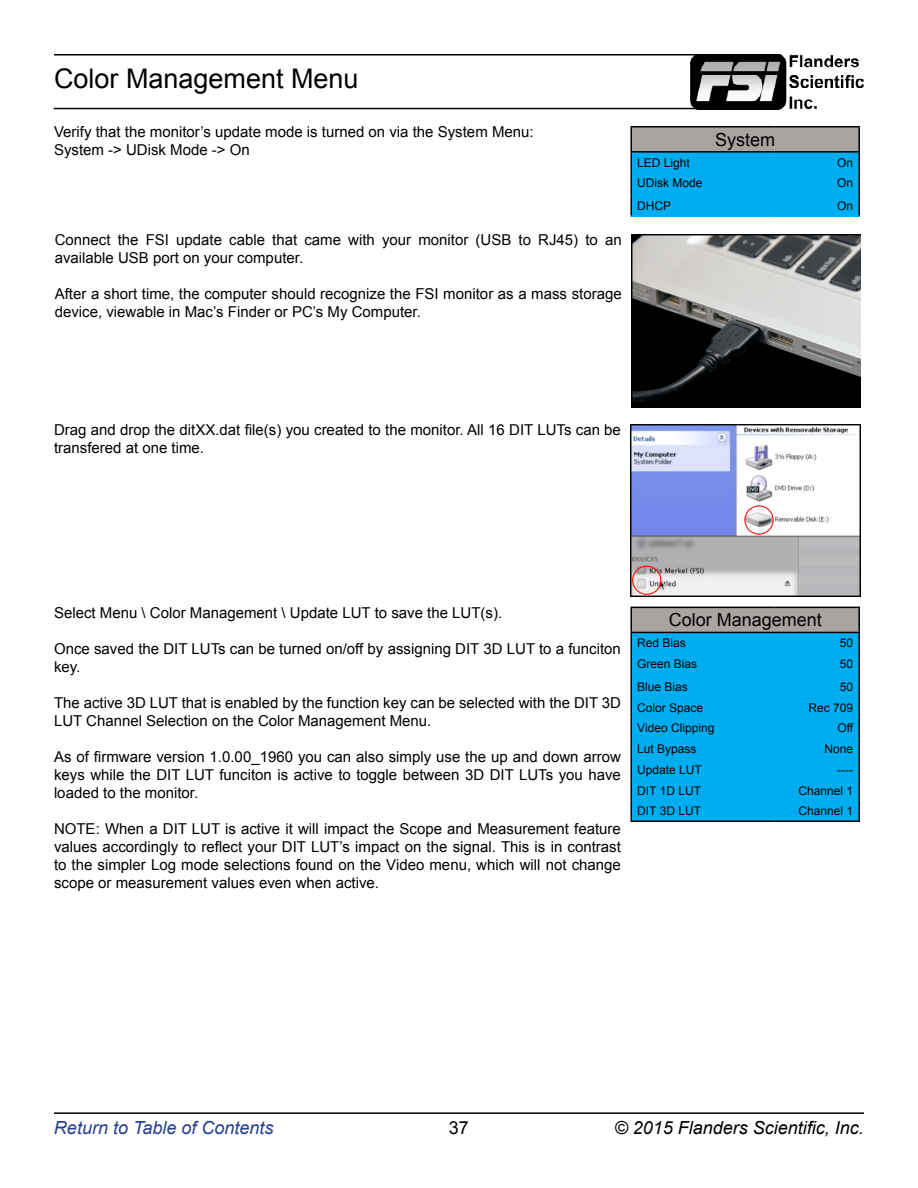
<style>
.page{position:relative;width:918px;height:1188px;background:#fff}
.page>*{position:absolute;margin:0;border:0;box-sizing:border-box;transform-origin:0 0}
.t1{font:27px "Arial";color:#000}
.t2{font:italic 18px "Arial";color:#000}
.t3{font:italic 18px "Arial";color:#25408f}
.t4{font:18px "Arial";color:#000}
.t5{font:15px/18px "Arial";color:#000}
.t6{font:12px "Arial";color:#000}
</style>
<div class="page">
<img style="left:690px;top:54px;width:174px;height:55px">
<hr style="left:54px;top:54px;width:723px;height:2px;background:#000">
<hr style="left:54px;top:108px;width:648px;height:1px;background:#000">
<hr style="left:54px;top:1112px;width:810px;height:2px;background:#000">
<img style="left:632px;top:235px;width:229px;height:172px">
<img style="left:630px;top:424px;width:231px;height:173px">
<div style="left:631px;top:607px;width:228px;height:25px;background:#a9a3a1"></div>
<hr style="left:630px;top:801px;width:2px;height:20px;background:#000">
<hr style="left:858px;top:801px;width:2px;height:20px;background:#000">
<hr style="left:630px;top:821px;width:144px;height:1px;background:#000">
<hr style="left:774px;top:821px;width:86px;height:1px;background:#000">
<hr style="left:630px;top:607px;width:144px;height:1px;background:#000">
<hr style="left:630px;top:608px;width:2px;height:24px;background:#000">
<hr style="left:774px;top:607px;width:86px;height:1px;background:#000">
<hr style="left:858px;top:608px;width:2px;height:24px;background:#000">
<div style="left:631px;top:633px;width:228px;height:188px;background:#00aeef"></div>
<hr style="left:630px;top:633px;width:2px;height:20px;background:#000">
<hr style="left:630px;top:653px;width:2px;height:23px;background:#000">
<hr style="left:630px;top:676px;width:2px;height:21px;background:#000">
<hr style="left:630px;top:697px;width:2px;height:21px;background:#000">
<hr style="left:630px;top:718px;width:2px;height:20px;background:#000">
<hr style="left:630px;top:738px;width:2px;height:21px;background:#000">
<hr style="left:630px;top:759px;width:2px;height:21px;background:#000">
<hr style="left:630px;top:780px;width:2px;height:21px;background:#000">
<hr style="left:858px;top:633px;width:2px;height:20px;background:#000">
<hr style="left:858px;top:653px;width:2px;height:23px;background:#000">
<hr style="left:858px;top:676px;width:2px;height:21px;background:#000">
<hr style="left:858px;top:697px;width:2px;height:21px;background:#000">
<hr style="left:858px;top:718px;width:2px;height:20px;background:#000">
<hr style="left:858px;top:738px;width:2px;height:21px;background:#000">
<hr style="left:858px;top:759px;width:2px;height:21px;background:#000">
<hr style="left:858px;top:780px;width:2px;height:21px;background:#000">
<hr style="left:630px;top:632px;width:144px;height:1px;background:#000">
<hr style="left:774px;top:632px;width:86px;height:1px;background:#000">
<div style="left:631px;top:127px;width:228px;height:25px;background:#a9a3a1"></div>
<hr style="left:630px;top:126px;width:144px;height:2px;background:#000">
<hr style="left:630px;top:128px;width:2px;height:23px;background:#000">
<hr style="left:774px;top:126px;width:86px;height:2px;background:#000">
<hr style="left:858px;top:128px;width:2px;height:23px;background:#000">
<hr style="left:630px;top:215px;width:144px;height:2px;background:#00aeef">
<hr style="left:774px;top:215px;width:86px;height:2px;background:#00aeef">
<div style="left:630px;top:153px;width:230px;height:63px;background:#00aeef"></div>
<hr style="left:630px;top:151px;width:144px;height:2px;background:#000">
<hr style="left:774px;top:151px;width:86px;height:2px;background:#000">
<h1 class="t1" style="left:54px;top:61px;width:306px">Color Management Menu</h1>
<p class="t5" style="left:54px;top:123px;width:481px">Verify that the monitor’s update mode is turned on via the System Menu:<br>System -&gt; UDisk Mode -&gt; On</p>
<p class="t5" style="left:55px;top:231px;width:568px">Connect the FSI update cable that came with your monitor (USB to RJ45) to an available USB port on your computer.</p>
<p class="t5" style="left:55px;top:285px;width:568px">After a short time, the computer should recognize the FSI monitor as a mass storage device, viewable in Mac’s Finder or PC’s My Computer.</p>
<p class="t4" style="left:715px;top:128px;width:62px">System</p>
<p class="t6" style="left:637px;top:155px;width:54px">LED Light</p>
<p class="t6" style="left:837px;top:155px;width:18px">On</p>
<p class="t6" style="left:637px;top:175px;width:67px">UDisk Mode</p>
<p class="t6" style="left:837px;top:175px;width:18px">On</p>
<p class="t6" style="left:637px;top:198px;width:35px">DHCP</p>
<p class="t6" style="left:837px;top:198px;width:18px">On</p>
<p class="t5" style="left:54px;top:421px;width:568px">Drag and drop the ditXX.dat file(s) you created to the monitor. All 16 DIT LUTs can be transfered at one time.</p>
<p class="t5" style="left:54px;top:603px;width:450px">Select Menu \ Color Management \ Update LUT to save the LUT(s).</p>
<p class="t5" style="left:54px;top:639px;width:568px">Once saved the DIT LUTs can be turned on/off by assigning DIT 3D LUT to a funciton key.</p>
<p class="t5" style="left:54px;top:693px;width:568px">The active 3D LUT that is enabled by the function key can be selected with the DIT 3D<br>LUT Channel Selection on the Color Management Menu.</p>
<p class="t5" style="left:54px;top:747px;width:568px;text-align:justify">As of firmware version 1.0.00_1960 you can also simply use the up and down arrow keys while the DIT LUT funciton is active to toggle between 3D DIT LUTs you have loaded to the monitor.</p>
<p class="t5" style="left:54px;top:819px;width:568px;text-align:justify">NOTE: When a DIT LUT is active it will impact the Scope and Measurement feature values accordingly to reflect your DIT LUT’s impact on the signal. This is in contrast to the simpler Log mode selections found on the Video menu, which will not change scope or measurement values even when active.</p>
<p class="t4" style="left:669px;top:608px;width:155px">Color Management</p>
<p class="t6" style="left:637px;top:635px;width:50px">Red Bias</p>
<p class="t6" style="left:840px;top:635px;width:15px">50</p>
<p class="t6" style="left:637px;top:656px;width:62px">Green Bias</p>
<p class="t6" style="left:840px;top:656px;width:15px">50</p>
<p class="t6" style="left:637px;top:679px;width:52px">Blue Bias</p>
<p class="t6" style="left:840px;top:679px;width:15px">50</p>
<p class="t6" style="left:637px;top:700px;width:68px">Color Space</p>
<p class="t6" style="left:809px;top:700px;width:46px">Rec 709</p>
<p class="t6" style="left:637px;top:720px;width:79px">Video Clipping</p>
<p class="t6" style="left:837px;top:720px;width:17px">Off</p>
<p class="t6" style="left:637px;top:741px;width:61px">Lut Bypass</p>
<p class="t6" style="left:825px;top:741px;width:30px">None</p>
<p class="t6" style="left:637px;top:762px;width:66px">Update LUT</p>
<p class="t6" style="left:837px;top:762px;width:17px">----</p>
<p class="t6" style="left:637px;top:782px;width:65px">DIT 1D LUT</p>
<p class="t6" style="left:799px;top:782px;width:56px">Channel 1</p>
<p class="t6" style="left:637px;top:803px;width:65px">DIT 3D LUT</p>
<p class="t6" style="left:799px;top:803px;width:56px">Channel 1</p>
<p class="t3" style="left:54px;top:1116px;width:221px">Return to Table of Contents</p>
<p class="t4" style="left:449px;top:1116px;width:22px">37</p>
<p class="t2" style="left:615px;top:1116px;width:251px">© 2015 Flanders Scientific, Inc.</p>
</div>
